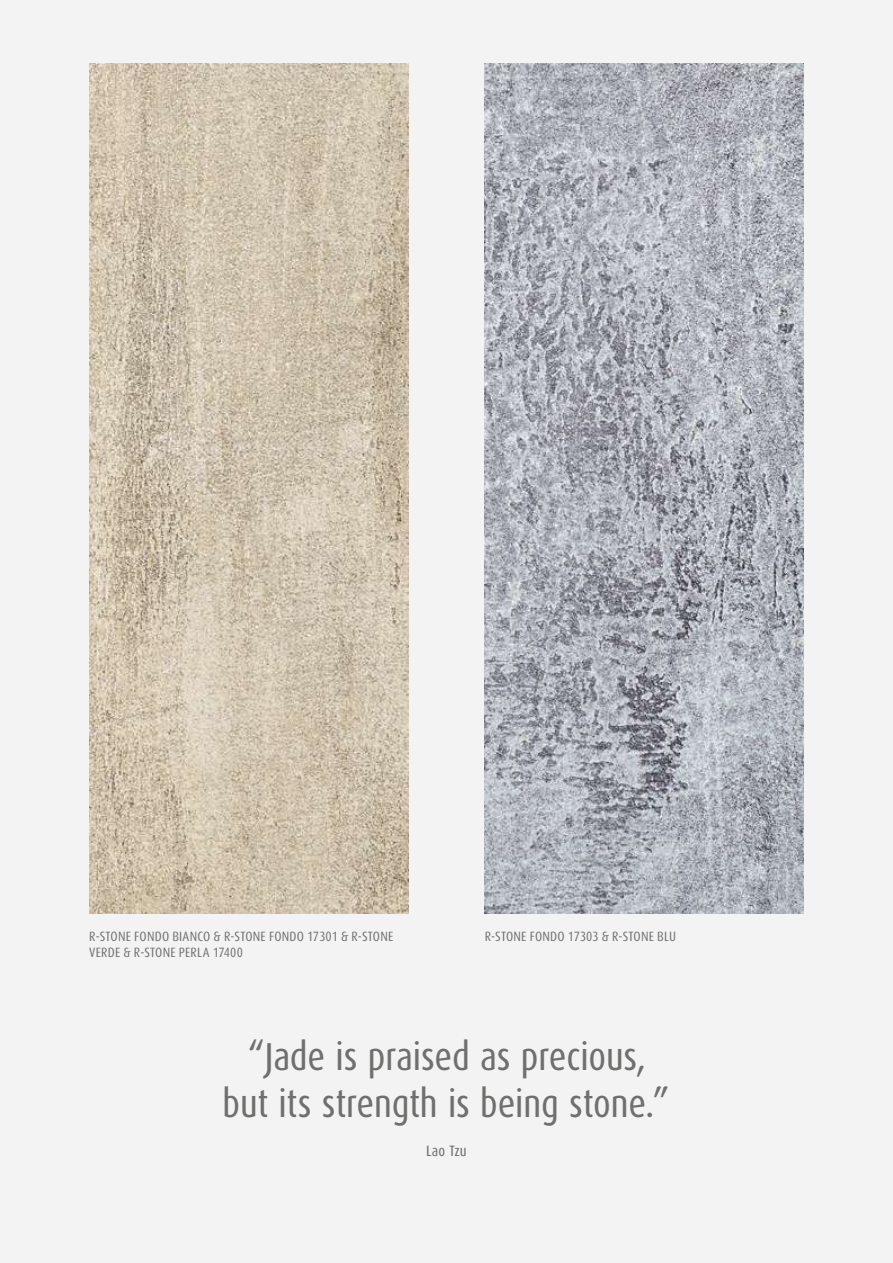
<style>
.page{position:relative;width:893px;height:1263px;background:#f4f3f4}
.page>*{position:absolute;margin:0;border:0;box-sizing:border-box;transform-origin:0 0}
.t1{font:39px/46.8px "Dax Condensed";letter-spacing:-.005em;color:#6f6f6e;text-align:center}
.t2{font:15px "Dax Condensed";letter-spacing:.01em;color:#6f6f6e}
.t3{font:condensed 13.5px/16.2px "Dax Pro";letter-spacing:.015em;color:#6f6f6e}
</style>
<div class="page">
<img style="left:89px;top:63px;width:319px;height:851px">
<img style="left:485px;top:63px;width:319px;height:851px">
<p class="t3" style="left:89px;top:928px;width:306px">R-STONE FONDO BIANCO &amp; R-STONE FONDO 17301 &amp; R-STONE<br>VERDE &amp; R-STONE PERLA 17400</p>
<p class="t3" style="left:485px;top:928px;width:193px">R-STONE FONDO 17303 &amp; R-STONE BLU</p>
<h1 class="t1" style="left:222px;top:1034px;width:449px">“Jade is praised as precious, but its strength is being stone.”</h1>
<p class="t2" style="left:426px;top:1143px;width:42px">Lao Tzu</p>
</div>
